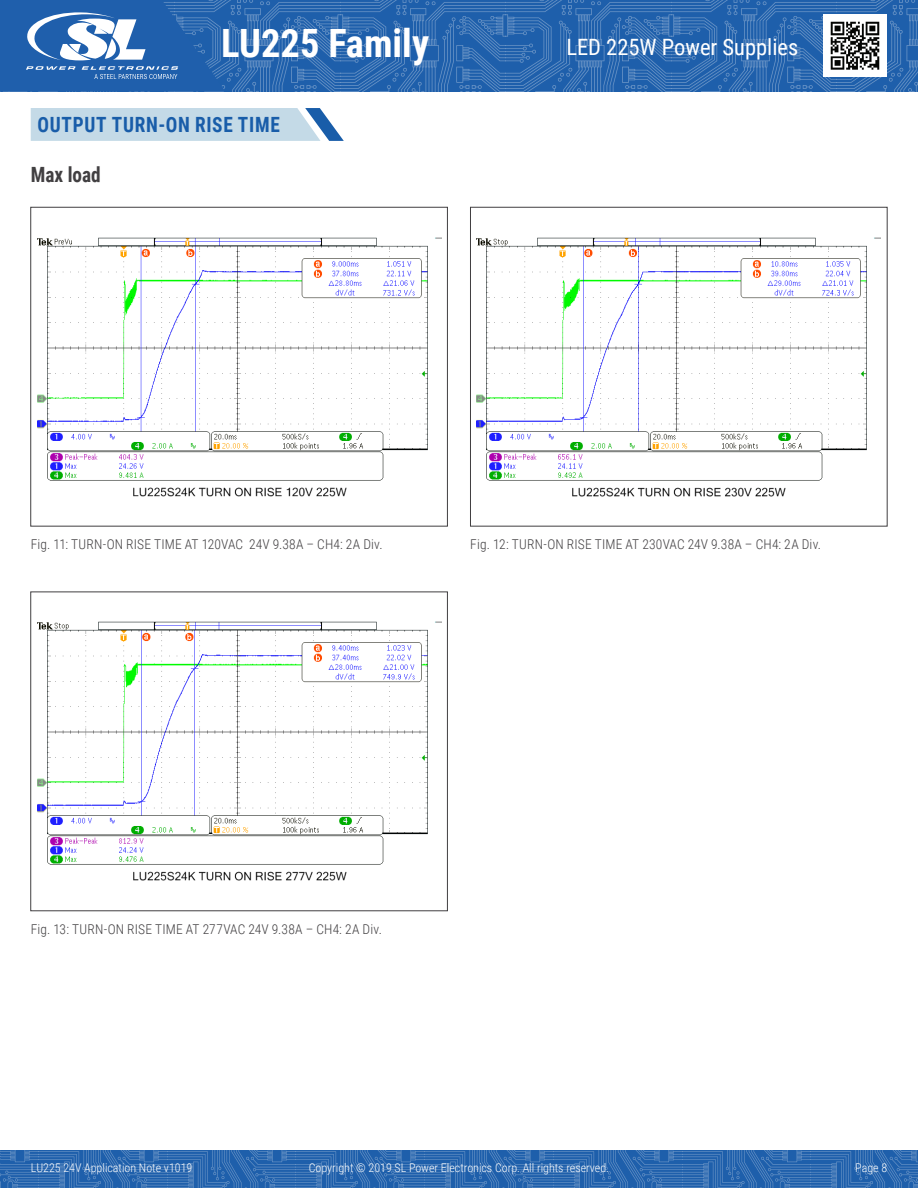
<style>
.page{position:relative;width:918px;height:1188px;background:#fff}
.page>*{position:absolute;margin:0;border:0;box-sizing:border-box;transform-origin:0 0}
.t1{font:700 39px "Roboto Condensed";color:#fff}
.t2{font:22.5px "Roboto Condensed";color:#fff}
.Paragraph_Main_Headi{font:700 21px "Roboto Condensed";letter-spacing:.035em;color:#195da9;scale:.92 1}
.Sub-heading{font:700 21px "Roboto Condensed";color:#413f41;scale:.92 1}
.Table_Fig_notes{font:300 13.5px "Roboto Condensed";letter-spacing:.015em;color:#413f41}
.t3{font:300 12px "Roboto Condensed";color:#fff}
</style>
<div class="page">
<img style="left:0;top:1150px;width:918px;height:38px">
<img style="left:225px;top:0;width:693px;height:91px">
<svg style="left:0;top:0;width:225px;height:92px"></svg>
<img style="left:824px;top:15px;width:62px;height:62px">
<svg style="left:31px;top:108px;width:313px;height:33px"></svg>
<img style="left:37px;top:237px;width:404px;height:260px">
<div style="left:31px;top:207px;width:417px;height:319px;border:1px solid #413f41"></div>
<img style="left:37px;top:621px;width:404px;height:260px">
<div style="left:31px;top:592px;width:417px;height:319px;border:1px solid #413f41"></div>
<img style="left:477px;top:237px;width:404px;height:260px">
<div style="left:470px;top:207px;width:417px;height:319px;border:1px solid #413f41"></div>
<h1 class="t1" style="left:221px;top:16px;width:209px">LU225 Family</h1>
<h2 class="t2" style="left:566px;top:31px;width:234px">LED 225W Power Supplies</h2>
<p class="Paragraph_Main_Headi" style="left:37px;top:110px;width:265px">OUTPUT TURN-ON RISE TIME</p>
<p class="Sub-heading" style="left:31px;top:159px;width:78px">Max load</p>
<p class="Table_Fig_notes" style="left:31px;top:535px;width:353px">Fig. 11: TURN-ON RISE TIME AT 120VAC 24V 9.38A – CH4: 2A Div.</p>
<p class="Table_Fig_notes" style="left:470px;top:535px;width:352px">Fig. 12: TURN-ON RISE TIME AT 230VAC 24V 9.38A – CH4: 2A Div.</p>
<p class="Table_Fig_notes" style="left:31px;top:919px;width:353px">Fig. 13: TURN-ON RISE TIME AT 277VAC 24V 9.38A – CH4: 2A Div.</p>
<p class="t3" style="left:31px;top:1159px;width:163px">LU225 24V Application Note v1019</p>
<p class="t3" style="left:309px;top:1159px;width:302px">Copyright © 2019 SL Power Electronics Corp. All rights reserved.</p>
<p class="t3" style="left:855px;top:1159px;width:33px">Page 8</p>
</div>
